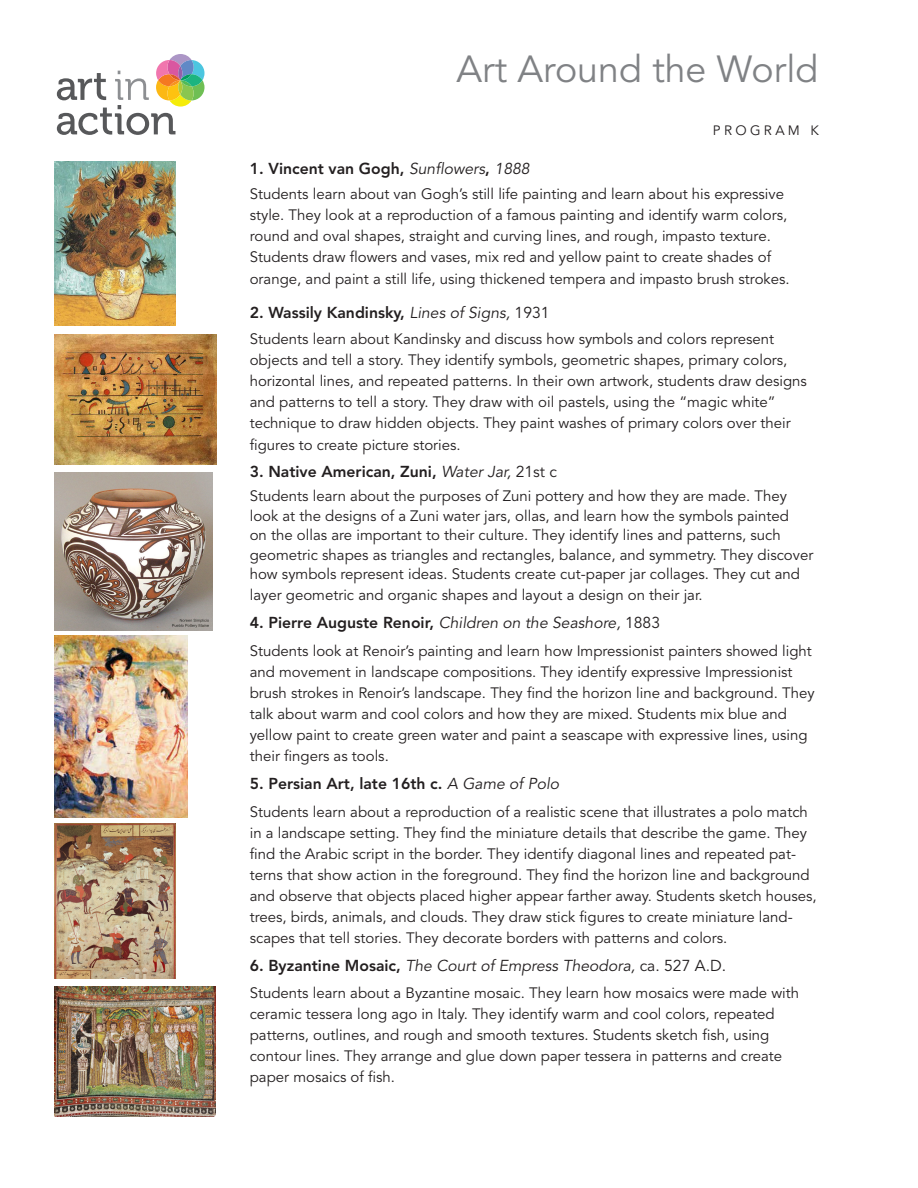
<style>
.page{position:relative;width:918px;height:1188px;background:#fff}
.page>*{position:absolute;margin:0;border:0;box-sizing:border-box;transform-origin:0 0}
.A-_Head{font:37.5px "Avenir LT Std";color:#808285}
.B_-_Head_TakeHomePag{font:800 15.75px "Avenir LT Std";color:#231f20}
.B_-_TakeHomeNumberTi{font:800 15.75px "Avenir LT Std";color:#231f20}
.B_-_TakeHomeNumberTi-2{font:italic 15.75px "Avenir LT Std";color:#231f20}
.Body_Text_Last{font:15px/21.1px "Avenir LT Std";color:#231f20}
.t1{font:13.5px "Avenir LT Std";letter-spacing:.25em;color:#231f20}
.s1{font-weight:400;font-style:italic}
.s2{font-weight:400}
.s3{font-weight:800;font-style:normal}
.s4{font-style:normal}
</style>
<div class="page">
<svg style="left:57px;top:54px;width:148px;height:81px"></svg>
<img style="left:55px;top:472px;width:158px;height:159px">
<img style="left:55px;top:635px;width:133px;height:182px">
<img style="left:55px;top:334px;width:161px;height:130px">
<img style="left:54px;top:986px;width:162px;height:131px">
<img style="left:54px;top:823px;width:122px;height:156px">
<img style="left:55px;top:162px;width:120px;height:163px">
<p class="A-_Head" style="left:457px;top:48px;width:363px">Art Around the World</p>
<p class="t1" style="left:713px;top:122px;width:108px">PROGRAM K</p>
<p class="B_-_Head_TakeHomePag" style="left:250px;top:159px;width:281px">1. Vincent van Gogh, <span class="s1">Sunflowers</span>, <span class="s1">1888</span></p>
<p class="Body_Text_Last" style="left:250px;top:184px;width:541px">Students learn about van Gogh’s still life painting and learn about his expressive style. They look at a reproduction of a famous painting and identify warm colors, round and oval shapes, straight and curving lines, and rough, impasto texture.<br>Students draw flowers and vases, mix red and yellow paint to create shades of orange, and paint a still life, using thickened tempera and impasto brush strokes.</p>
<p class="B_-_Head_TakeHomePag" style="left:250px;top:304px;width:301px">2. Wassily Kandinsky, <span class="s1">Lines of Signs,</span> <span class="s2">1931</span></p>
<p class="Body_Text_Last" style="left:250px;top:329px;width:559px">Students learn about Kandinsky and discuss how symbols and colors represent objects and tell a story. They identify symbols, geometric shapes, primary colors, horizontal lines, and repeated patterns. In their own artwork, students draw designs and patterns to tell a story. They draw with oil pastels, using the “magic white” technique to draw hidden objects. They paint washes of primary colors over their figures to create picture stories.</p>
<p class="B_-_Head_TakeHomePag" style="left:250px;top:462px;width:309px">3. Native American, Zuni, <span class="s1">Water Jar,</span> <span class="s2">21st c</span></p>
<p class="Body_Text_Last" style="left:250px;top:487px;width:565px;line-height:19.5px">Students learn about the purposes of Zuni pottery and how they are made. They look at the designs of a Zuni water jars, ollas, and learn how the symbols painted<br>on the ollas are important to their culture. They identify lines and patterns, such geometric shapes as triangles and rectangles, balance, and symmetry. They discover how symbols represent ideas. Students create cut-paper jar collages. They cut and</p>
<p class="Body_Text_Last" style="left:250px;top:585px;width:455px">layer geometric and organic shapes and layout a design on their jar.</p>
<p class="B_-_TakeHomeNumberTi" style="left:250px;top:613px;width:412px">4. Pierre Auguste Renoir, <span class="s1">Children on the Seashore,</span> <span class="s2">1883</span></p>
<p class="Body_Text_Last" style="left:250px;top:640px;width:566px">Students look at Renoir’s painting and learn how Impressionist painters showed light and movement in landscape compositions. They identify expressive Impressionist brush strokes in Renoir’s landscape. They find the horizon line and background. They talk about warm and cool colors and how they are mixed. Students mix blue and yellow paint to create green water and paint a seascape with expressive lines, using their fingers as tools.</p>
<p class="B_-_TakeHomeNumberTi" style="left:250px;top:774px;width:311px">5. Persian Art, late 16th c. <span class="s1">A Game of Polo</span></p>
<p class="Body_Text_Last" style="left:250px;top:802px;width:568px">Students learn about a reproduction of a realistic scene that illustrates a polo match in a landscape setting. They find the miniature details that describe the game. They find the Arabic script in the border. They identify diagonal lines and repeated pat&shy;terns that show action in the foreground. They find the horizon line and background and observe that objects placed higher appear farther away. Students sketch houses, trees, birds, animals, and clouds. They draw stick figures to create miniature land&shy;scapes that tell stories. They decorate borders with patterns and colors.</p>
<p class="B_-_TakeHomeNumberTi-2" style="left:250px;top:956px;width:478px"><span class="s3">6. Byzantine Mosaic,</span> The Court of Empress Theodora, <span class="s4">ca. 527 A.D.</span></p>
<p class="Body_Text_Last" style="left:250px;top:983px;width:551px">Students learn about a Byzantine mosaic. They learn how mosaics were made with ceramic tessera long ago in Italy. They identify warm and cool colors, repeated patterns, outlines, and rough and smooth textures. Students sketch fish, using contour lines. They arrange and glue down paper tessera in patterns and create paper mosaics of fish.</p>
</div>
